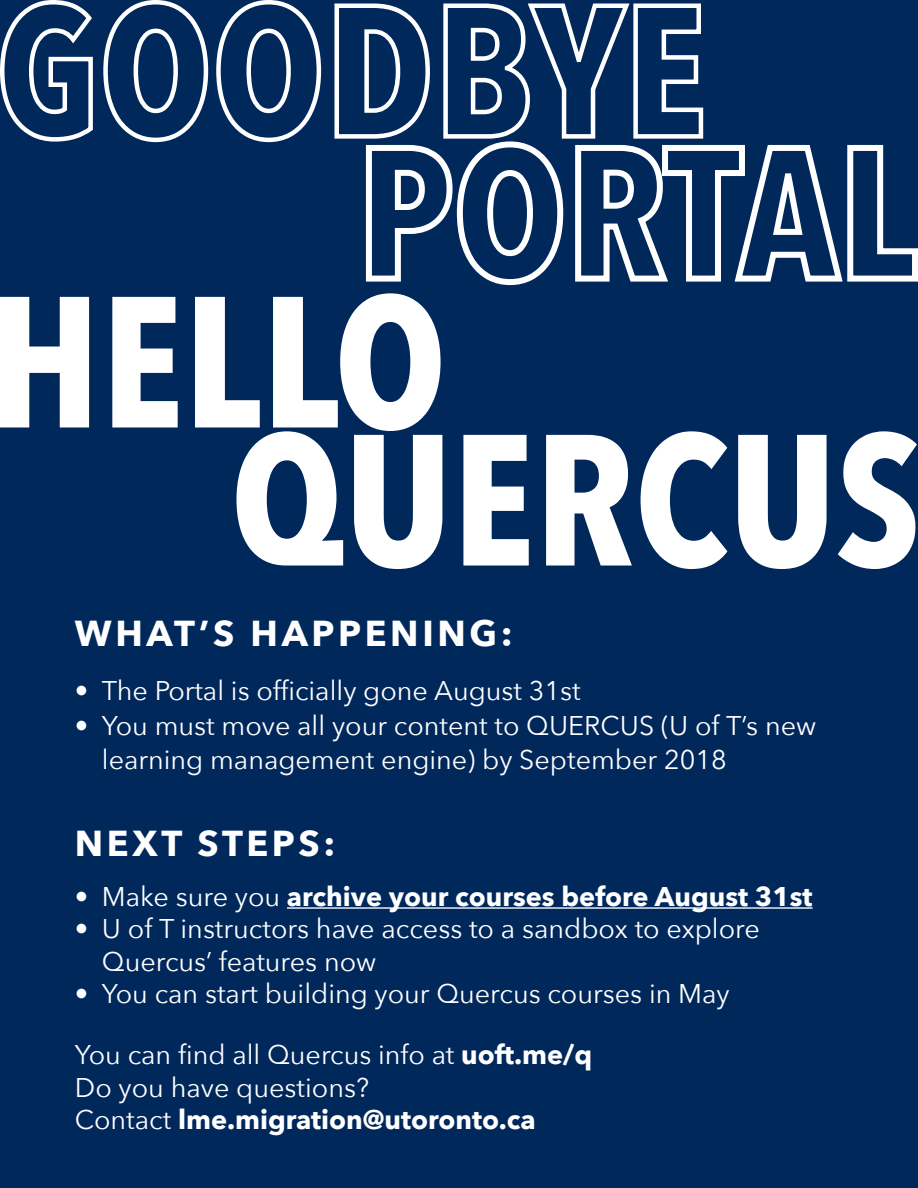
<style>
.page{position:relative;width:918px;height:1188px;background:#00285b}
.page>*{position:absolute;margin:0;border:0;box-sizing:border-box;transform-origin:0 0}
.t1{font:700 184.5px "Avenir Next Condensed";color:#fff}
.t2{font:700 36px "Avenir Next";letter-spacing:.1em;color:#fff}
.t3{font:27px/34.5px "Avenir Next";color:#fff}
.t4{font:700 27px "Avenir Next";color:#fff}
.s1{font-weight:400}
.s2{font-weight:700}
</style>
<div class="page">
<svg style="left:365px;top:144px;width:553px;height:142px"></svg>
<hr style="left:287px;top:907px;width:526px;height:2px;background:#fff">
<svg style="left:0;top:0;width:704px;height:144px"></svg>
<p class="t1" style="left:-12px;top:250px;width:460px">HELLO</p>
<p class="t1" style="left:230px;top:388px;width:692px">QUERCUS</p>
<p class="t2" style="left:75px;top:602px;width:439px">WHAT’S HAPPENING:</p>
<p class="t3" style="left:75px;top:672px;width:507px">• The Portal is officially gone August 31st</p>
<p class="t3" style="left:102px;top:707px;width:716px;text-indent:-27px">• You must move all your content to QUERCUS (U of T’s new learning management engine) by September 2018</p>
<p class="t2" style="left:75px;top:812px;width:262px">NEXT STEPS:</p>
<p class="t4" style="left:75px;top:873px;width:739px"><span class="s1">• Make sure you</span> archive your courses before August 31st</p>
<p class="t3" style="left:102px;top:912px;width:660px;line-height:32.4px;text-indent:-27px">• U of T instructors have access to a sandbox to explore<br>Quercus’ features now</p>
<p class="t3" style="left:75px;top:975px;width:656px">• You can start building your Quercus courses in May</p>
<p class="t3" style="left:75px;top:1037px;width:519px">You can find all Quercus info at <span class="s2">uoft.me/q</span></p>
<p class="t3" style="left:75px;top:1069px;width:296px">Do you have questions?</p>
<p class="t4" style="left:75px;top:1096px;width:462px"><span class="s1">Contact</span> lme.migration@utoronto.ca</p>
</div>
